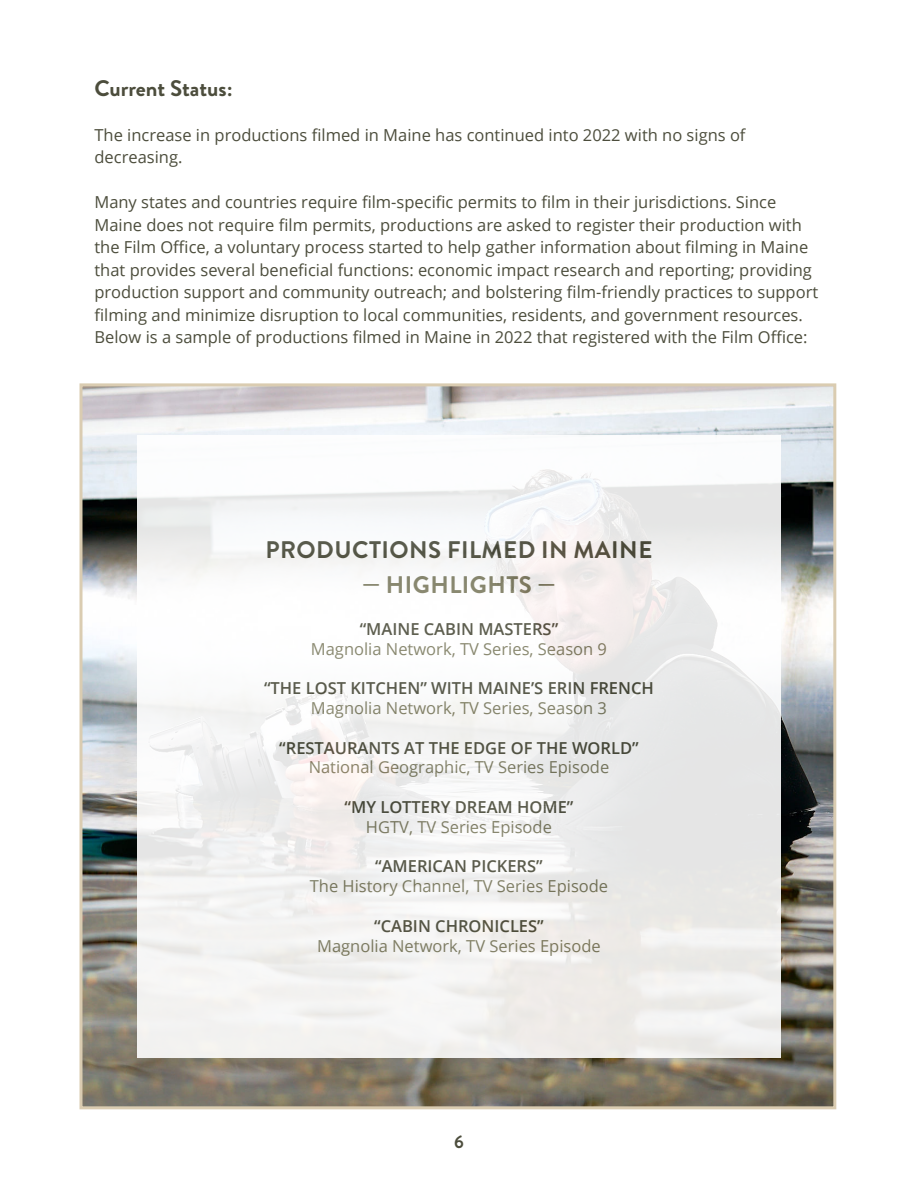
<style>
.page{position:relative;width:918px;height:1188px;background:#fff}
.page>*{position:absolute;margin:0;border:0;box-sizing:border-box;transform-origin:0 0}
.t1{font:700 24px "Brandon Grotesque";letter-spacing:.02em;color:#4c4d3c}
.t2{font:700 24px "Brandon Grotesque";letter-spacing:.02em;color:#7e7d62}
.t3{font:700 22.5px "Brandon Grotesque";color:#4c4d3c}
.t4{font:700 18px "Brandon Grotesque";color:#4c4d3c}
.t5{font:16.5px/22.5px "Open Sans";color:#4c4d3c}
.t6{font:16.5px "Open Sans";color:#7e7d62}
.t7{font:600 16.5px "Open Sans";color:#4c4d3c}
</style>
<div class="page">
<img style="left:84px;top:387px;width:748px;height:718px">
<div style="left:80px;top:383px;width:756px;height:726px;border:3px solid #daccb1"></div>
<svg style="left:137px;top:435px;width:644px;height:622px"></svg>
<p class="t3" style="left:94px;top:72px;width:140px">Current Status:</p>
<p class="t5" style="left:94px;top:123px;width:653px">The increase in productions filmed in Maine has continued into 2022 with no signs of decreasing.</p>
<p class="t5" style="left:94px;top:191px;width:725px">Many states and countries require film-specific permits to film in their jurisdictions. Since Maine does not require film permits, productions are asked to register their production with the Film Office, a voluntary process started to help gather information about filming in Maine that provides several beneficial functions: economic impact research and reporting; providing production support and community outreach; and bolstering film-friendly practices to support filming and minimize disruption to local communities, residents, and government resources.<br>Below is a sample of productions filmed in Maine in 2022 that registered with the Film Office:</p>
<h1 class="t1" style="left:265px;top:533px;width:389px">PRODUCTIONS FILMED IN MAINE</h1>
<h1 class="t2" style="left:362px;top:568px;width:195px">— HIGHLIGHTS —</h1>
<p class="t7" style="left:360px;top:617px;width:200px">“MAINE CABIN MASTERS”</p>
<p class="t6" style="left:311px;top:637px;width:298px">Magnolia Network, TV Series, Season 9</p>
<p class="t7" style="left:264px;top:677px;width:391px">“THE LOST KITCHEN” WITH MAINE’S ERIN FRENCH</p>
<p class="t6" style="left:311px;top:697px;width:298px">Magnolia Network, TV Series, Season 3</p>
<p class="t7" style="left:279px;top:736px;width:361px">“RESTAURANTS AT THE EDGE OF THE WORLD”</p>
<p class="t6" style="left:309px;top:756px;width:302px">National Geographic, TV Series Episode</p>
<p class="t7" style="left:345px;top:796px;width:230px">“MY LOTTERY DREAM HOME”</p>
<p class="t6" style="left:366px;top:815px;width:188px">HGTV, TV Series Episode</p>
<p class="t7" style="left:375px;top:855px;width:169px">“AMERICAN PICKERS”</p>
<p class="t6" style="left:310px;top:875px;width:300px">The History Channel, TV Series Episode</p>
<p class="t7" style="left:374px;top:914px;width:171px">“CABIN CHRONICLES”</p>
<p class="t6" style="left:317px;top:934px;width:285px">Magnolia Network, TV Series Episode</p>
<p class="t4" style="left:454px;top:1129px;width:11px">6</p>
</div>
